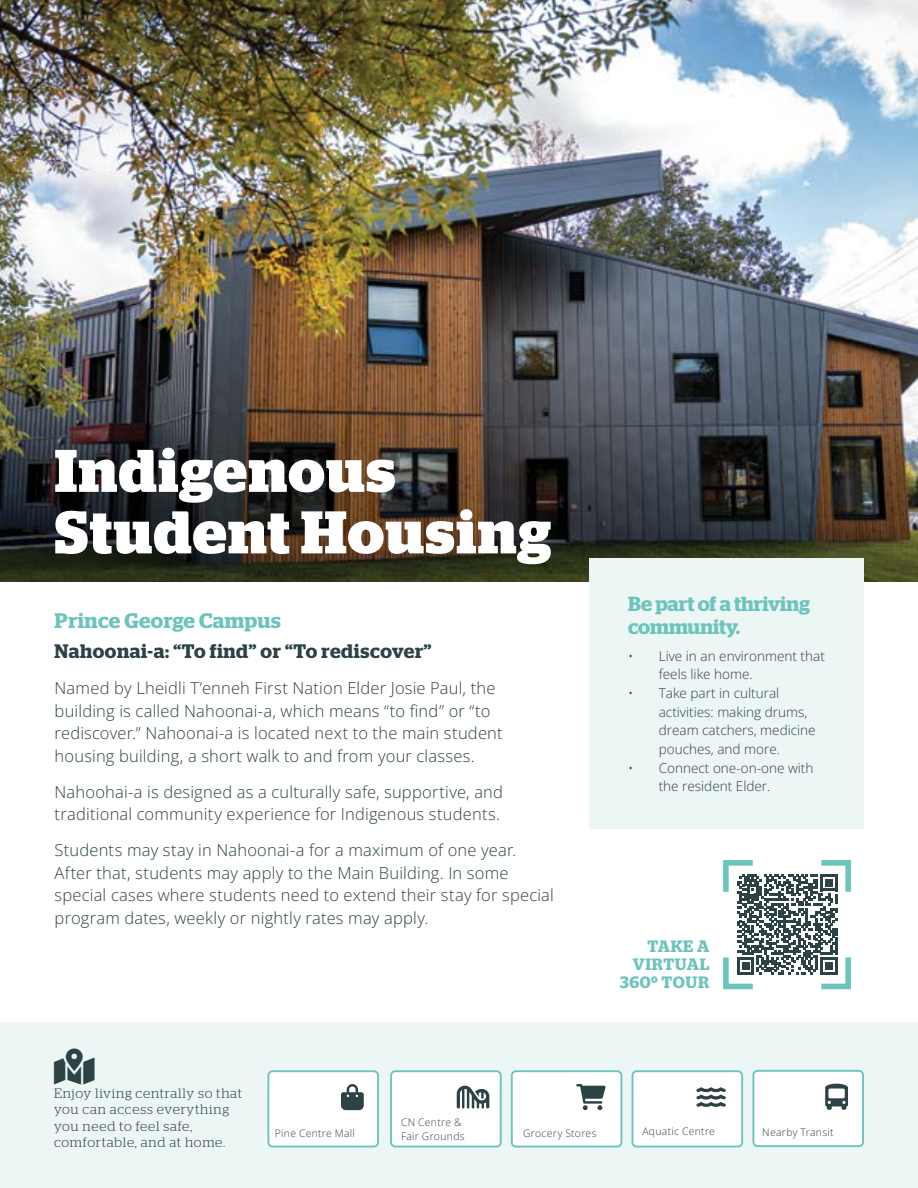
<style>
.page{position:relative;width:918px;height:1188px;background:#fff}
.page>*{position:absolute;margin:0;border:0;box-sizing:border-box;transform-origin:0 0}
.t1{font:700 60px/61.5px "Stag";letter-spacing:.02em;color:#fff}
.t2{font:600 21px "Stag";letter-spacing:.02em;color:#6dc4bc}
.t3{font:600 20.4px/23.7px "Stag";color:#6dc4bc}
.t4{font:600 19.5px "Stag";letter-spacing:.025em;color:#2d4245}
.t5{font:16.5px/22.5px "Open Sans";letter-spacing:.01em;color:#2d4245}
.t6{font:600 16.5px/18px "Stag";letter-spacing:.045em;color:#6dc4bc;text-align:right}
.t7{font:13.5px/18.6px "Open Sans";color:#2d4245}
.t8{font:300 13.5px/16.5px "Stag";letter-spacing:.055em;color:#2d4245}
.t9{font:10.35px/14.1px "Open Sans";letter-spacing:.03em;color:#2d4245}
</style>
<div class="page">
<img style="left:0;top:0;width:918px;height:582px">
<div style="left:589px;top:558px;width:275px;height:271px;background:#ecf6f4"></div>
<svg style="left:737px;top:874px;width:101px;height:101px"></svg>
<div style="left:821px;top:984px;width:30px;height:5px;background:#6dc4bc"></div>
<div style="left:845px;top:957px;width:6px;height:29px;background:#6dc4bc"></div>
<div style="left:725px;top:860px;width:28px;height:6px;background:#6dc4bc"></div>
<div style="left:723px;top:860px;width:6px;height:32px;background:#6dc4bc"></div>
<div style="left:723px;top:984px;width:30px;height:5px;background:#6dc4bc"></div>
<div style="left:723px;top:957px;width:6px;height:29px;background:#6dc4bc"></div>
<div style="left:821px;top:860px;width:29px;height:6px;background:#6dc4bc"></div>
<div style="left:845px;top:860px;width:6px;height:32px;background:#6dc4bc"></div>
<div style="left:0;top:1023px;width:918px;height:165px;background:#ecf6f4"></div>
<div style="left:753px;top:1071px;width:110px;height:75px;background:#fff;border-radius:4px"></div>
<div style="left:752px;top:1070px;width:112px;height:77px;border:2px solid #6dc4bc;border-radius:4px"></div>
<svg style="left:825px;top:1084px;width:23px;height:26px"></svg>
<div style="left:391px;top:1071px;width:110px;height:76px;background:#fff;border-radius:4px"></div>
<div style="left:390px;top:1070px;width:112px;height:78px;border:2px solid #6dc4bc;border-radius:4px"></div>
<svg style="left:457px;top:1086px;width:32px;height:23px"></svg>
<div style="left:268px;top:1071px;width:110px;height:76px;background:#fff;border-radius:4px"></div>
<div style="left:267px;top:1070px;width:112px;height:78px;border:2px solid #6dc4bc;border-radius:4px"></div>
<svg style="left:341px;top:1084px;width:23px;height:26px"></svg>
<div style="left:512px;top:1071px;width:109px;height:76px;background:#fff;border-radius:4px"></div>
<div style="left:511px;top:1070px;width:111px;height:78px;border:2px solid #6dc4bc;border-radius:4px"></div>
<svg style="left:576px;top:1084px;width:30px;height:26px"></svg>
<div style="left:632px;top:1071px;width:110px;height:76px;background:#fff;border-radius:4px"></div>
<div style="left:632px;top:1070px;width:111px;height:78px;border:2px solid #6dc4bc;border-radius:4px"></div>
<svg style="left:696px;top:1087px;width:30px;height:20px"></svg>
<h1 class="t1" style="left:55px;top:440px;width:498px">Indigenous<br>Student Housing</h1>
<p class="t2" style="left:55px;top:608px;width:228px">Prince George Campus</p>
<p class="t4" style="left:55px;top:640px;width:378px">Nahoonai-a: “To find” or “To rediscover”</p>
<p class="t5" style="left:55px;top:677px;width:449px">Named by Lheidli T’enneh First Nation Elder Josie Paul, the building is called Nahoonai-a, which means “to find” or “to rediscover.” Nahoonai-a is located next to the main student housing building, a short walk to and from your classes.</p>
<p class="t5" style="left:55px;top:780px;width:450px">Nahoohai-a is designed as a culturally safe, supportive, and traditional community experience for Indigenous students.</p>
<p class="t5" style="left:55px;top:839px;width:501px">Students may stay in Nahoonai-a for a maximum of one year.<br>After that, students may apply to the Main Building. In some special cases where students need to extend their stay for special program dates, weekly or nightly rates may apply.</p>
<p class="t3" style="left:628px;top:592px;width:183px">Be part of a thriving community.</p>
<p class="t7" style="left:659px;top:646px;width:168px;text-indent:-31px">• Live in an environment that feels like home.</p>
<p class="t7" style="left:659px;top:683px;width:159px;text-indent:-31px">• Take part in cultural activities: making drums, dream catchers, medicine pouches, and more.</p>
<p class="t7" style="left:659px;top:758px;width:156px;text-indent:-31px">• Connect one-on-one with the resident Elder.</p>
<p class="t6" style="left:620px;top:937px;width:91px">TAKE A<br>VIRTUAL<br>3600 TOUR</p>
<p class="t8" style="left:54px;top:1085px;width:190px">Enjoy living centrally so that you can access everything you need to feel safe, comfortable, and at home.</p>
<p class="t9" style="left:401px;top:1115px;width:65px">CN Centre &amp;<br>Fair Grounds</p>
<p class="t9" style="left:275px;top:1125px;width:82px">Pine Centre Mall</p>
<p class="t9" style="left:523px;top:1125px;width:75px">Grocery Stores</p>
<p class="t9" style="left:642px;top:1124px;width:74px">Aquatic Centre</p>
<p class="t9" style="left:762px;top:1125px;width:73px">Nearby Transit</p>
</div>
